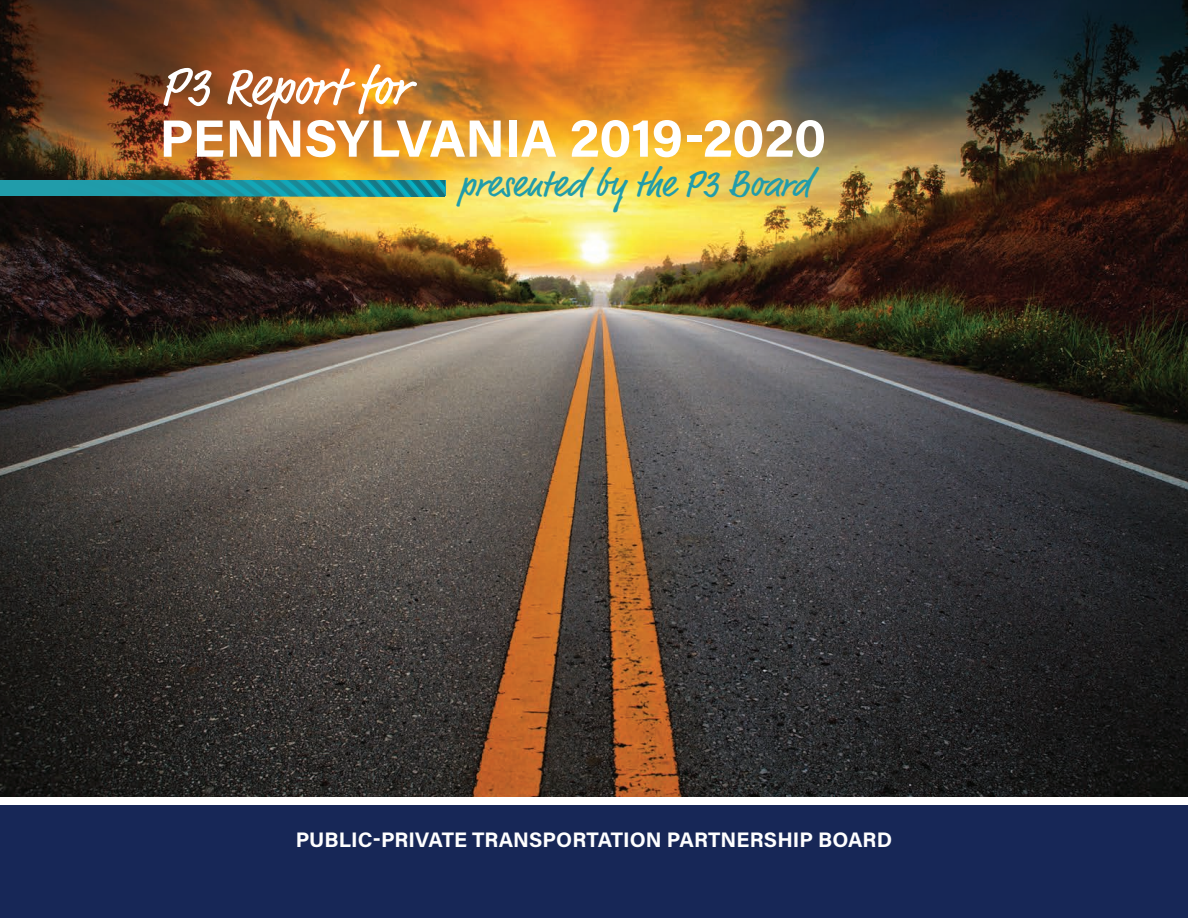
<style>
.page{position:relative;width:1188px;height:918px;background:#fff}
.page>*{position:absolute;margin:0;border:0;box-sizing:border-box;transform-origin:0 0}
.t1{font:54px "Market Pro";letter-spacing:.005em;color:#fff}
.t2{font:52.5px "Acumin Variable Concept";letter-spacing:.025em;color:#fff}
.t3{font:37.5px "Market Pro";letter-spacing:.005em;color:#219caa}
.t4{font:21px "Acumin Variable Concept";letter-spacing:.045em;color:#fff}
</style>
<div class="page">
<img style="left:0;top:0;width:1188px;height:796px">
<div style="left:0;top:181px;width:446px;height:15px;background:#219caa"></div>
<svg style="left:212px;top:181px;width:232px;height:15px"></svg>
<div style="left:0;top:806px;width:1188px;height:112px;background:#172757"></div>
<h1 class="t1" style="left:159px;top:50px;width:251px">P3 Report for</h1>
<h2 class="t2" style="left:159px;top:102px;width:666px">PENNSYLVANIA 2019-2020</h2>
<h3 class="t3" style="left:459px;top:158px;width:353px">presented by the P3 Board</h3>
<p class="t4" style="left:296px;top:825px;width:597px">PUBLIC-PRIVATE TRANSPORTATION PARTNERSHIP BOARD</p>
</div>
